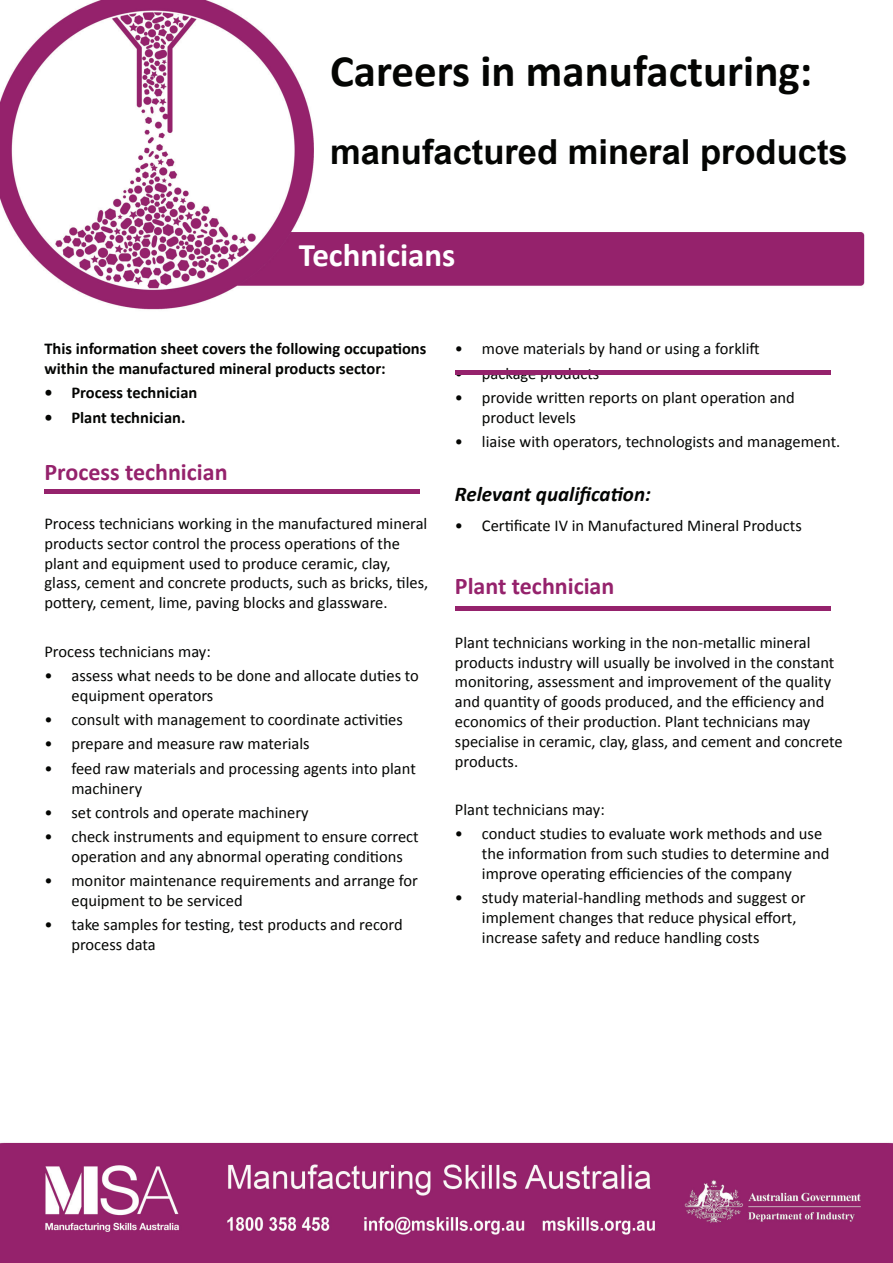
<style>
.page{position:relative;width:893px;height:1263px;background:#fff}
.page>*{position:absolute;margin:0;border:0;box-sizing:border-box;transform-origin:0 0}
.t1{font:700 45px "Calibri";color:#040503}
.t2{font:700 34.5px "Arial";color:#040503}
.t3{font:700 33px "Calibri";color:#fff}
.t4{font:700 24px "Calibri";color:#95226c}
.t5{font:italic 700 21px "Calibri";color:#040503}
.t6{font:16.5px/19.8px "Calibri";color:#040503}
.t7{font:700 16.5px/19.8px "Calibri";color:#040503}
</style>
<div class="page">
<img style="left:0;top:0;width:893px;height:1263px">
<hr style="left:44px;top:489px;width:376px;height:4px;background:#95226c">
<div style="left:455px;top:370px;width:375px;height:5px;background:#95226c"></div>
<hr style="left:455px;top:606px;width:376px;height:4px;background:#95226c">
<h1 class="t1" style="left:330px;top:39px;width:484px">Careers in manufacturing:</h1>
<h2 class="t2" style="left:330px;top:127px;width:519px">manufactured mineral products</h2>
<h3 class="t3" style="left:299px;top:232px;width:158px">Technicians</h3>
<p class="t7" style="left:44px;top:338px;width:383px">This information sheet covers the following occupations within the manufactured mineral products sector:</p>
<p class="t7" style="left:44px;top:382px;width:154px">• Process technician</p>
<p class="t7" style="left:44px;top:407px;width:142px">• Plant technician.</p>
<h3 class="t4" style="left:44px;top:455px;width:185px">Process technician</h3>
<p class="t6" style="left:44px;top:513px;width:385px">Process technicians working in the manufactured mineral products sector control the process operations of the plant and equipment used to produce ceramic, clay, glass, cement and concrete products, such as bricks, tiles, pottery, cement, lime, paving blocks and glassware.</p>
<p class="t6" style="left:44px;top:641px;width:168px">Process technicians may:</p>
<p class="t6" style="left:71px;top:665px;width:349px;text-indent:-27px">• assess what needs to be done and allocate duties to equipment operators</p>
<p class="t6" style="left:44px;top:709px;width:360px">• consult with management to coordinate activities</p>
<p class="t6" style="left:44px;top:734px;width:267px">• prepare and measure raw materials</p>
<p class="t6" style="left:71px;top:758px;width:346px;text-indent:-27px">• feed raw materials and processing agents into plant machinery</p>
<p class="t6" style="left:44px;top:802px;width:266px">• set controls and operate machinery</p>
<p class="t6" style="left:71px;top:826px;width:349px;text-indent:-27px">• check instruments and equipment to ensure correct operation and any abnormal operating conditions</p>
<p class="t6" style="left:71px;top:870px;width:348px;text-indent:-27px">• monitor maintenance requirements and arrange for equipment to be serviced</p>
<p class="t6" style="left:71px;top:914px;width:333px;text-indent:-27px">• take samples for testing, test products and record process data</p>
<p class="t6" style="left:455px;top:338px;width:306px">• move materials by hand or using a forklift</p>
<p class="t6" style="left:455px;top:363px;width:146px">• package products</p>
<p class="t6" style="left:482px;top:387px;width:314px;text-indent:-27px">• provide written reports on plant operation and product levels</p>
<p class="t6" style="left:455px;top:431px;width:387px">• liaise with operators, technologists and management.</p>
<p class="t5" style="left:455px;top:479px;width:197px">Relevant qualification:</p>
<p class="t6" style="left:455px;top:515px;width:348px">• Certificate IV in Manufactured Mineral Products</p>
<h3 class="t4" style="left:455px;top:569px;width:161px">Plant technician</h3>
<p class="t6" style="left:455px;top:632px;width:389px">Plant technicians working in the non-metallic mineral products industry will usually be involved in the constant monitoring, assessment and improvement of the quality and quantity of goods produced, and the efficiency and economics of their production. Plant technicians may specialise in ceramic, clay, glass, and cement and concrete products.</p>
<p class="t6" style="left:455px;top:799px;width:151px">Plant technicians may:</p>
<p class="t6" style="left:482px;top:824px;width:349px;text-indent:-27px">• conduct studies to evaluate work methods and use the information from such studies to determine and improve operating efficiencies of the company</p>
<p class="t6" style="left:482px;top:887px;width:325px;text-indent:-27px">• study material-handling methods and suggest or implement changes that reduce physical effort, increase safety and reduce handling costs</p>
</div>
